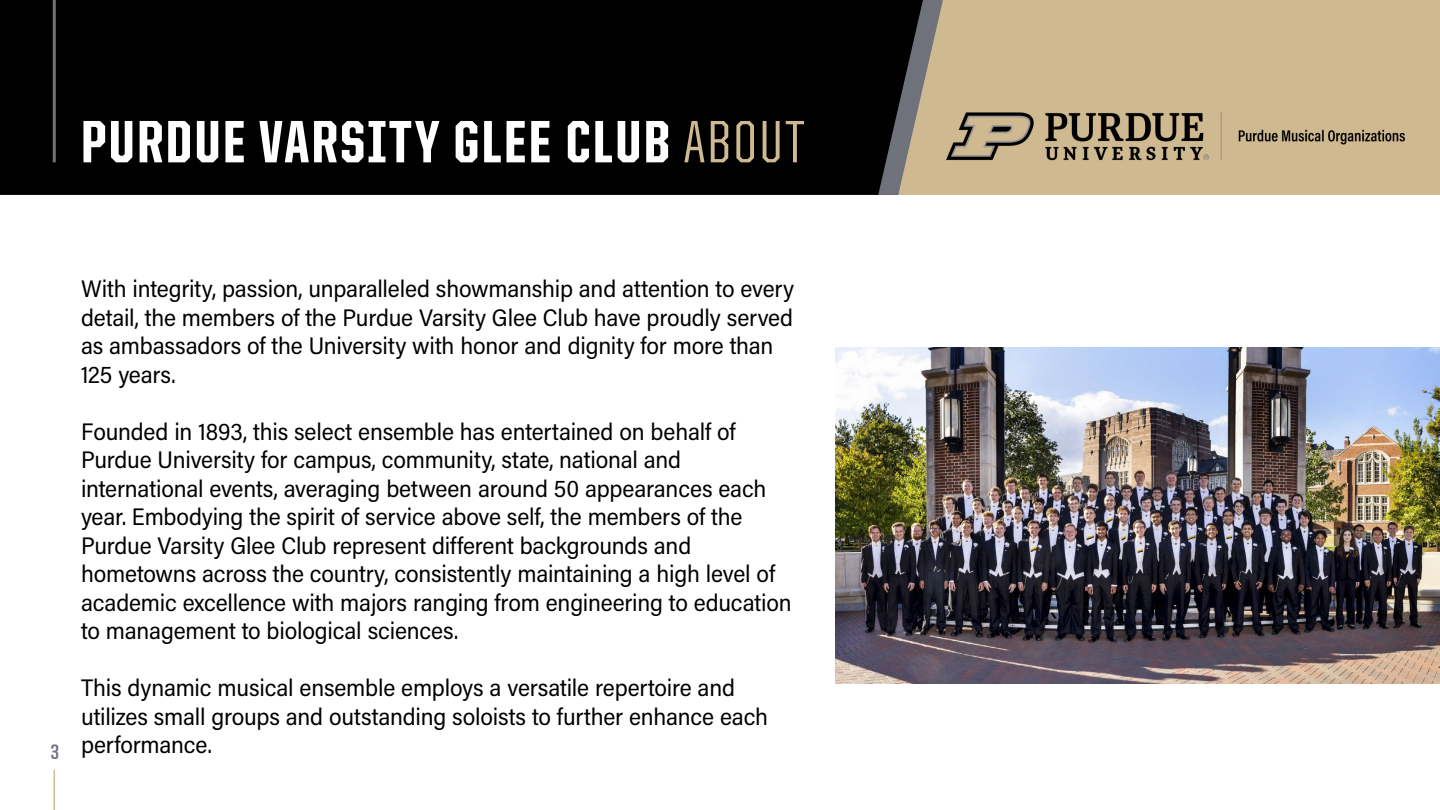
<style>
.page{position:relative;width:1440px;height:810px;background:#fff}
.page>*{position:absolute;margin:0;border:0;box-sizing:border-box;transform-origin:0 0}
.t1{font:800 60px "United Sans Cond";letter-spacing:.04em;color:#fff}
.t2{font:24px/28.5px "Acumin Pro Semi Cond";letter-spacing:-.01em;color:#000}
.t3{font:700 21px "United Sans Cond";color:#6f727b}
.s1{font-weight:500;color:#cfb991}
</style>
<div class="page">
<hr style="left:54px;top:770px;width:1px;height:40px;background:#cfb991">
<div style="left:889px;top:0;width:551px;height:195px;background:#cfb991"></div>
<div style="left:0;top:0;width:878px;height:195px;background:#000"></div>
<hr style="left:53px;top:0;width:3px;height:162px;background:#6f727b">
<svg style="left:878px;top:0;width:65px;height:195px"></svg>
<img style="left:835px;top:348px;width:605px;height:335px">
<img style="left:946px;top:112px;width:459px;height:49px">
<h1 class="t1" style="left:81px;top:110px;width:725px">PURDUE VARSITY GLEE CLUB <span class="s1">ABOUT</span></h1>
<p class="t3" style="left:51px;top:741px;width:10px">3</p>
<p class="t2" style="left:81px;top:274px;width:714px">With integrity, passion, unparalleled showmanship and attention to every detail, the members of the Purdue Varsity Glee Club have proudly served as ambassadors of the University with honor and dignity for more than 125 years.</p>
<p class="t2" style="left:81px;top:416px;width:712px">Founded in 1893, this select ensemble has entertained on behalf of Purdue University for campus, community, state, national and international events, averaging between around 50 appearances each year. Embodying the spirit of service above self, the members of the Purdue Varsity Glee Club represent different backgrounds and hometowns across the country, consistently maintaining a high level of academic excellence with majors ranging from engineering to education to management to biological sciences.</p>
<p class="t2" style="left:81px;top:673px;width:688px">This dynamic musical ensemble employs a versatile repertoire and utilizes small groups and outstanding soloists to further enhance each performance.</p>
</div>
